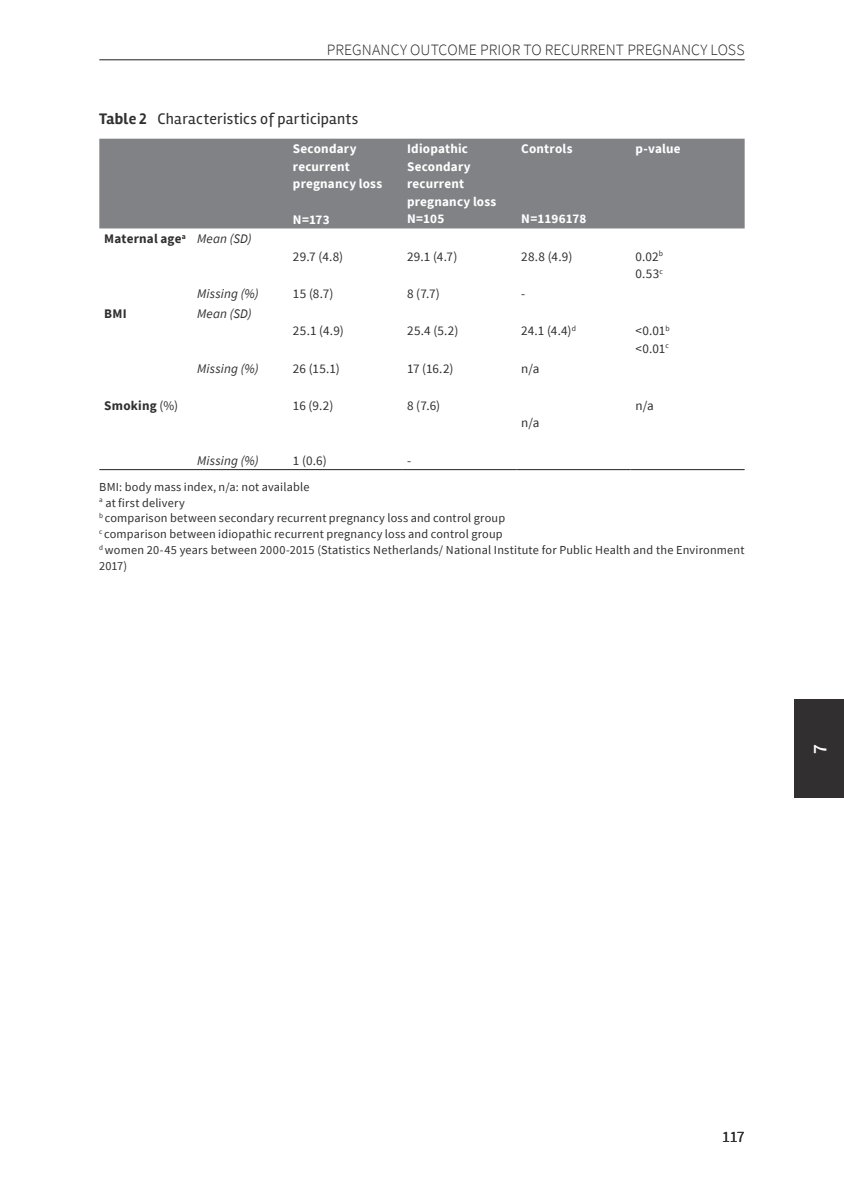
<style>
.page{position:relative;width:844px;height:1191px;background:#fff}
.page>*{position:absolute;margin:0;border:0;box-sizing:border-box;transform-origin:0 0}
.t1{font:600 19.25px "Source Sans Pro";color:#fff}
.t2{font:300 15.75px "Source Sans Pro";letter-spacing:.005em;color:#231f20}
.t3{font:15.75px "Rambla";letter-spacing:.015em;color:#312f30}
.t4{font:15.75px "Source Sans Pro";color:#312f30}
.t5{font:13.12px/17.5px "Source Sans Pro";letter-spacing:.015em;color:#312f30}
.t6{font:700 13.12px/17.5px "Source Sans Pro";letter-spacing:.015em;color:#fff}
.t7{font:italic 13.12px "Source Sans Pro";letter-spacing:.01em;color:#312f30}
.t8{font:700 13.12px "Source Sans Pro";letter-spacing:.015em;color:#312f30}
.t9{font:12.25px/15.8px "Source Sans Pro";letter-spacing:.015em;color:#312f30}
.s1{font-weight:700}
.s2{font-weight:400;font-style:italic}
.s3{font-weight:400}
</style>
<div class="page">
<hr style="left:99px;top:59px;width:645px;height:1px;background:#231f20">
<div style="left:794px;top:700px;width:49px;height:98px;background:#312f30"></div>
<div style="left:99px;top:139px;width:645px;height:89px;background:#808285"></div>
<hr style="left:99px;top:469px;width:189px;height:1px;background:#231f20">
<hr style="left:288px;top:469px;width:114px;height:1px;background:#231f20">
<hr style="left:402px;top:469px;width:114px;height:1px;background:#231f20">
<hr style="left:516px;top:469px;width:114px;height:1px;background:#231f20">
<hr style="left:630px;top:469px;width:114px;height:1px;background:#231f20">
<p class="t2" style="left:327px;top:40px;width:419px">PREGNANCY OUTCOME PRIOR TO RECURRENT PREGNANCY LOSS</p>
<p class="t3" style="left:99px;top:109px;width:260px"><span class="s1">Table 2</span> Characteristics of participants</p>
<p class="t6" style="left:293px;top:140px;width:91px">Secondary recurrent pregnancy loss</p>
<p class="t6" style="left:293px;top:210px;width:38px">N=173</p>
<p class="t8" style="left:104px;top:230px;width:149px">Maternal age<sup>a</sup> <span class="s2">Mean (SD)</span></p>
<p class="t6" style="left:407px;top:140px;width:91px">Idiopathic<br>Secondary recurrent pregnancy loss<br>N=105</p>
<p class="t6" style="left:521px;top:140px;width:53px">Controls</p>
<p class="t6" style="left:521px;top:210px;width:67px">N=1196178</p>
<p class="t6" style="left:635px;top:140px;width:47px">p-value</p>
<p class="t5" style="left:293px;top:248px;width:52px">29.7 (4.8)</p>
<p class="t5" style="left:407px;top:248px;width:52px">29.1 (4.7)</p>
<p class="t5" style="left:521px;top:248px;width:53px">28.8 (4.9)</p>
<p class="t5" style="left:635px;top:248px;width:29px">0.02<sup>b<br></sup>0.53<sup>c</sup></p>
<p class="t7" style="left:197px;top:285px;width:63px">Missing (%)</p>
<p class="t5" style="left:293px;top:285px;width:42px">15 (8.7)</p>
<p class="t5" style="left:407px;top:285px;width:34px">8 (7.7)</p>
<p class="t5" style="left:521px;top:285px;width:6px">-</p>
<p class="t8" style="left:104px;top:304px;width:24px">BMI</p>
<p class="t7" style="left:197px;top:305px;width:56px">Mean (SD)</p>
<p class="t5" style="left:293px;top:322px;width:52px">25.1 (4.9)</p>
<p class="t5" style="left:407px;top:322px;width:53px">25.4 (5.2)</p>
<p class="t5" style="left:521px;top:322px;width:56px">24.1 (4.4)<sup>d</sup></p>
<p class="t5" style="left:635px;top:322px;width:36px">&lt;0.01<sup>b </sup>&lt;0.01<sup>c</sup></p>
<p class="t7" style="left:197px;top:360px;width:63px">Missing (%)</p>
<p class="t5" style="left:293px;top:359px;width:48px">26 (15.1)</p>
<p class="t5" style="left:407px;top:359px;width:48px">17 (16.2)</p>
<p class="t5" style="left:521px;top:359px;width:20px">n/a</p>
<p class="t8" style="left:104px;top:397px;width:75px">Smoking <span class="s3">(%)</span></p>
<p class="t5" style="left:293px;top:397px;width:42px">16 (9.2)</p>
<p class="t5" style="left:407px;top:397px;width:35px">8 (7.6)</p>
<p class="t5" style="left:521px;top:414px;width:20px">n/a</p>
<p class="t5" style="left:635px;top:397px;width:20px">n/a</p>
<p class="t7" style="left:197px;top:452px;width:63px">Missing (%)</p>
<p class="t5" style="left:293px;top:451px;width:35px">1 (0.6)</p>
<p class="t5" style="left:407px;top:451px;width:6px">-</p>
<p class="t9" style="left:99px;top:479px;width:646px">BMI: body mass index, n/a: not available<br><sup>a</sup> at first delivery<br><sup>b</sup> comparison between secondary recurrent pregnancy loss and control group<br><sup>c</sup> comparison between idiopathic recurrent pregnancy loss and control group<br><sup>d</sup> women 20-45 years between 2000-2015 (Statistics Netherlands/ National Institute for Public Health and the Environment 2017)</p>
<h1 class="t1" style="left:807px;top:753px;width:11px;rotate:-90deg">7</h1>
<p class="t4" style="left:721px;top:1127px;width:24px">117</p>
</div>
